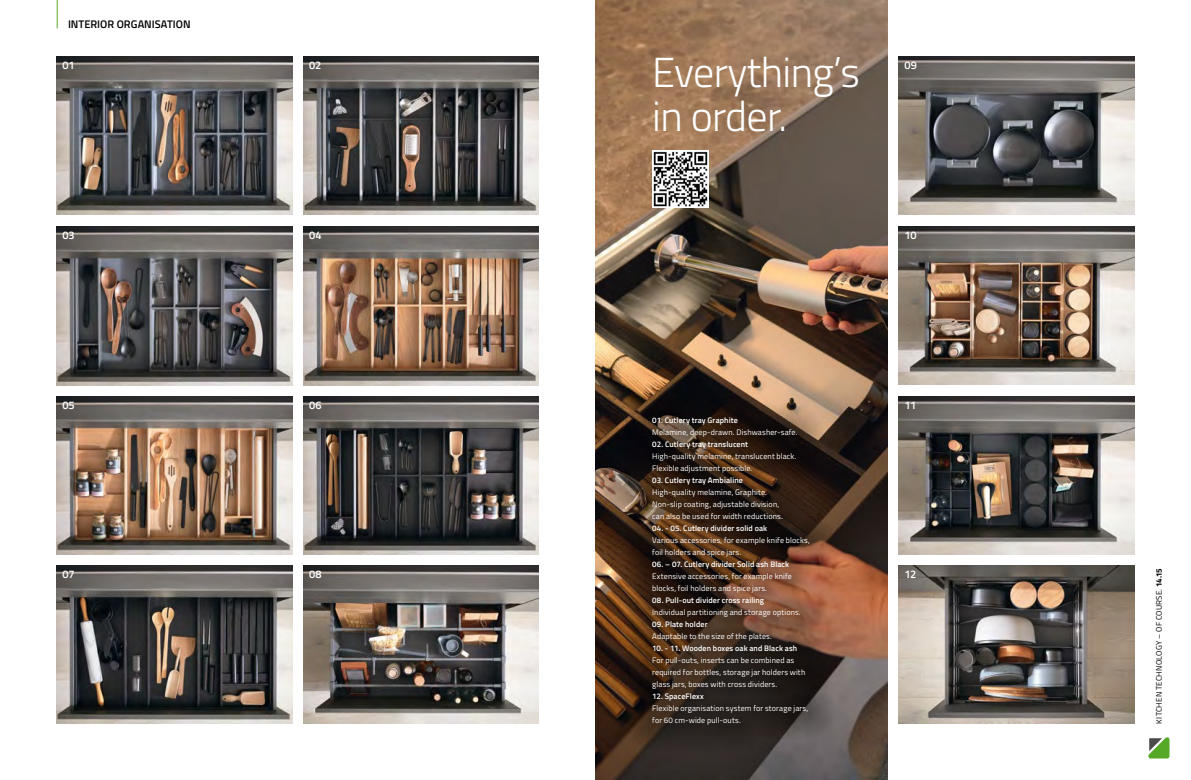
<style>
.page{position:relative;width:1191px;height:780px;background:#fff}
.page>*{position:absolute;margin:0;border:0;box-sizing:border-box;transform-origin:0 0}
.t1{font:300 42px/44px "Titillium Web";letter-spacing:-.015em;color:#fff}
.t2{font:600 11px "Titillium Web";letter-spacing:-.01em;color:#fff}
.t3{font:600 11px "Titillium Web";color:#000}
.t4{font:8px/12px "Titillium Web";letter-spacing:.015em;color:#fff}
.t5{font:600 8px "Titillium Web";letter-spacing:.015em;color:#fff}
.t6{font:8px "Titillium Web";letter-spacing:.025em;color:#000}
.s1{font-weight:700}
</style>
<div class="page">
<img style="left:595px;top:0;width:292px;height:780px">
<svg style="left:1148px;top:737px;width:21px;height:21px"></svg>
<img style="left:57px;top:57px;width:235px;height:158px">
<img style="left:303px;top:57px;width:236px;height:158px">
<img style="left:57px;top:227px;width:235px;height:158px">
<img style="left:57px;top:396px;width:235px;height:158px">
<img style="left:57px;top:565px;width:235px;height:158px">
<img style="left:303px;top:227px;width:236px;height:158px">
<img style="left:303px;top:396px;width:236px;height:158px">
<img style="left:303px;top:565px;width:236px;height:158px">
<img style="left:899px;top:57px;width:235px;height:158px">
<img style="left:899px;top:226px;width:235px;height:158px">
<img style="left:899px;top:396px;width:235px;height:158px">
<img style="left:899px;top:565px;width:235px;height:158px">
<svg style="left:57px;top:0;width:1px;height:28px"></svg>
<div style="left:624px;top:389px;width:213px;height:364px;background:#000;opacity:.7"></div>
<img style="left:652px;top:150px;width:57px;height:57px">
<h2 class="t3" style="left:68px;top:16px;width:124px">INTERIOR ORGANISATION</h2>
<h2 class="t2" style="left:62px;top:57px;width:14px">01</h2>
<h2 class="t2" style="left:309px;top:57px;width:14px">02</h2>
<h1 class="t1" style="left:652px;top:49px;width:209px">Everything’s in order.</h1>
<h2 class="t2" style="left:904px;top:57px;width:14px">09</h2>
<h2 class="t2" style="left:62px;top:227px;width:14px">03</h2>
<h2 class="t2" style="left:309px;top:227px;width:14px">04</h2>
<h2 class="t2" style="left:904px;top:226px;width:14px">10</h2>
<h2 class="t2" style="left:62px;top:396px;width:14px">05</h2>
<h2 class="t2" style="left:309px;top:396px;width:14px">06</h2>
<h2 class="t2" style="left:904px;top:396px;width:13px">11</h2>
<h2 class="t2" style="left:62px;top:565px;width:14px">07</h2>
<h2 class="t2" style="left:309px;top:565px;width:14px">08</h2>
<p class="t5" style="left:652px;top:414px;width:87px">01. Cutlery tray Graphite</p>
<p class="t4" style="left:652px;top:426px;width:147px">Melamine, deep-drawn. Dishwasher-safe.</p>
<p class="t5" style="left:652px;top:438px;width:97px">02. Cutlery tray translucent</p>
<p class="t4" style="left:652px;top:450px;width:146px">High-quality melamine, translucent black.<br>Flexible adjustment possible.</p>
<p class="t5" style="left:652px;top:474px;width:92px">03. Cutlery tray Ambialine</p>
<p class="t4" style="left:652px;top:486px;width:132px">High-quality melamine, Graphite.<br>Non-slip coating, adjustable division, can also be used for width reductions.</p>
<p class="t5" style="left:652px;top:522px;width:117px">04. - 05. Cutlery divider solid oak</p>
<p class="t4" style="left:652px;top:534px;width:159px">Various accessories, for example knife blocks, foil holders and spice jars.</p>
<p class="t5" style="left:652px;top:558px;width:138px">06. – 07. Cutlery divider Solid ash Black</p>
<p class="t4" style="left:652px;top:570px;width:141px">Extensive accessories, for example knife blocks, foil holders and spice jars.</p>
<p class="t5" style="left:652px;top:594px;width:113px">08. Pull-out divider cross railing</p>
<p class="t4" style="left:652px;top:606px;width:150px">Individual partitioning and storage options.</p>
<p class="t5" style="left:652px;top:618px;width:57px">09. Plate holder</p>
<p class="t4" style="left:652px;top:630px;width:121px">Adaptable to the size of the plates.</p>
<p class="t5" style="left:652px;top:642px;width:147px">10. - 11. Wooden boxes oak and Black ash</p>
<p class="t4" style="left:652px;top:654px;width:155px">For pull-outs, inserts can be combined as required for bottles, storage jar holders with glass jars, boxes with cross dividers.</p>
<p class="t5" style="left:652px;top:690px;width:53px">12. SpaceFlexx</p>
<p class="t4" style="left:652px;top:702px;width:157px">Flexible organisation system for storage jars, for 60 cm-wide pull-outs.</p>
<h2 class="t2" style="left:904px;top:565px;width:13px">12</h2>
<p class="t6" style="left:1153px;top:723px;width:157px;rotate:-90deg">KITCHEN TECHNOLOGY – OF COURSE. <span class="s1">14.15</span></p>
</div>
